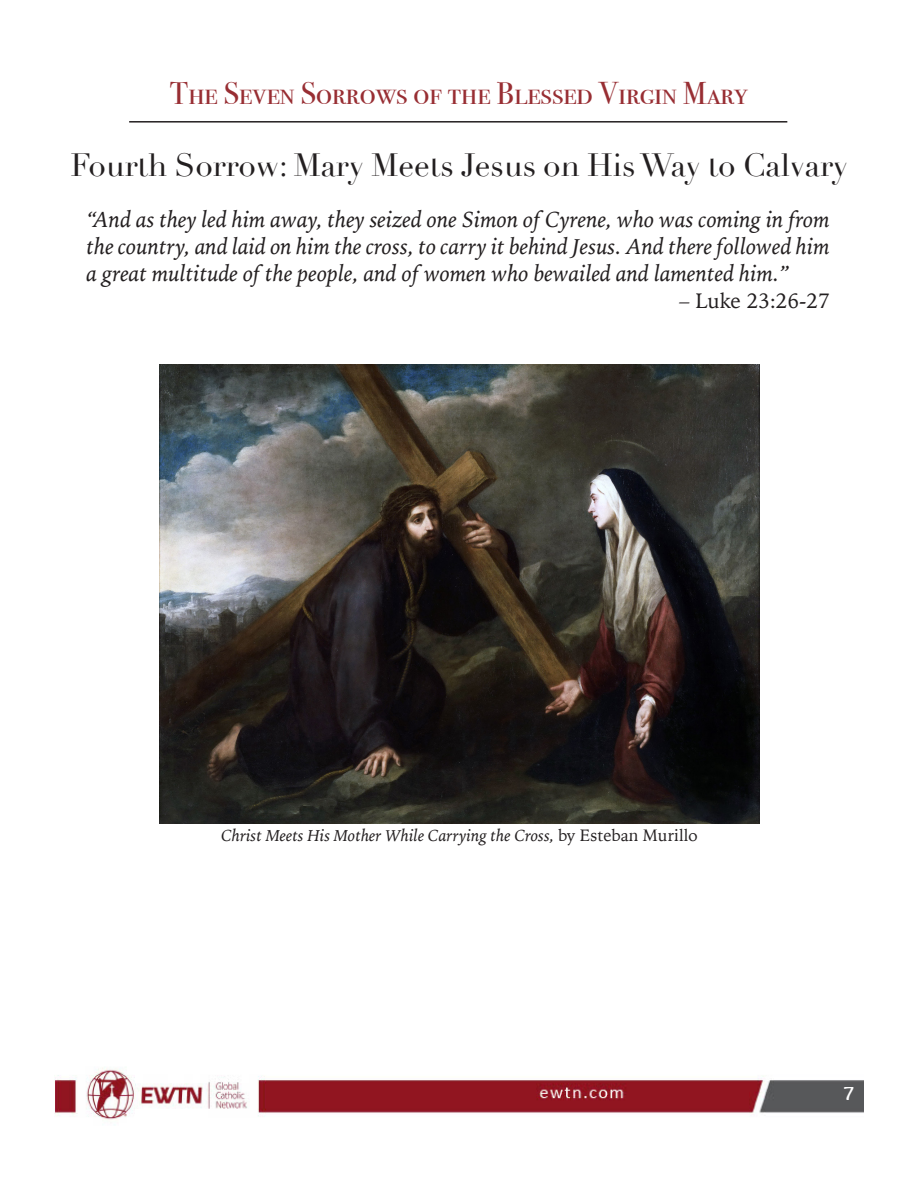
<style>
.page{position:relative;width:918px;height:1188px;background:#fff}
.page>*{position:absolute;margin:0;border:0;box-sizing:border-box;transform-origin:0 0}
.t1{font:31.5px "Didot";color:#231f20}
.t2{font:31.5px "Bodoni Svty Two SCITCTT";color:#982e33}
.t3{font:italic 22.5px/27px "Iowan Old Style";color:#231f20;text-align:justify}
.t4{font:21px "Iowan Old Style";color:#231f20}
.t5{font:19.5px "Kefa";color:#fff}
.t6{font:italic 16.5px "Iowan Old Style";color:#231f20}
.s1{font-style:normal}
</style>
<div class="page">
<img style="left:54px;top:121px;width:810px;height:999px">
<hr style="left:129px;top:121px;width:658px;height:2px;background:#231f20">
<img style="left:160px;top:364px;width:599px;height:460px">
<p class="t2" style="left:170px;top:74px;width:580px">The Seven Sorrows of the Blessed Virgin Mary</p>
<p class="t1" style="left:71px;top:147px;width:779px">Fourth Sorrow: Mary Meets Jesus on His Way to Calvary</p>
<p class="t3" style="left:87px;top:205px;width:745px">“And as they led him away, they seized one Simon of Cyrene, who was coming in from the country, and laid on him the cross, to carry it behind Jesus. And there followed him a great multitude of the people, and of women who bewailed and lamented him.”</p>
<p class="t4" style="left:679px;top:281px;width:152px">– Luke 23:26-27</p>
<p class="t6" style="left:221px;top:821px;width:478px">Christ Meets His Mother While Carrying the Cross, <span class="s1">by Esteban Murillo</span></p>
<p class="t5" style="left:843px;top:1081px;width:13px">7</p>
</div>
